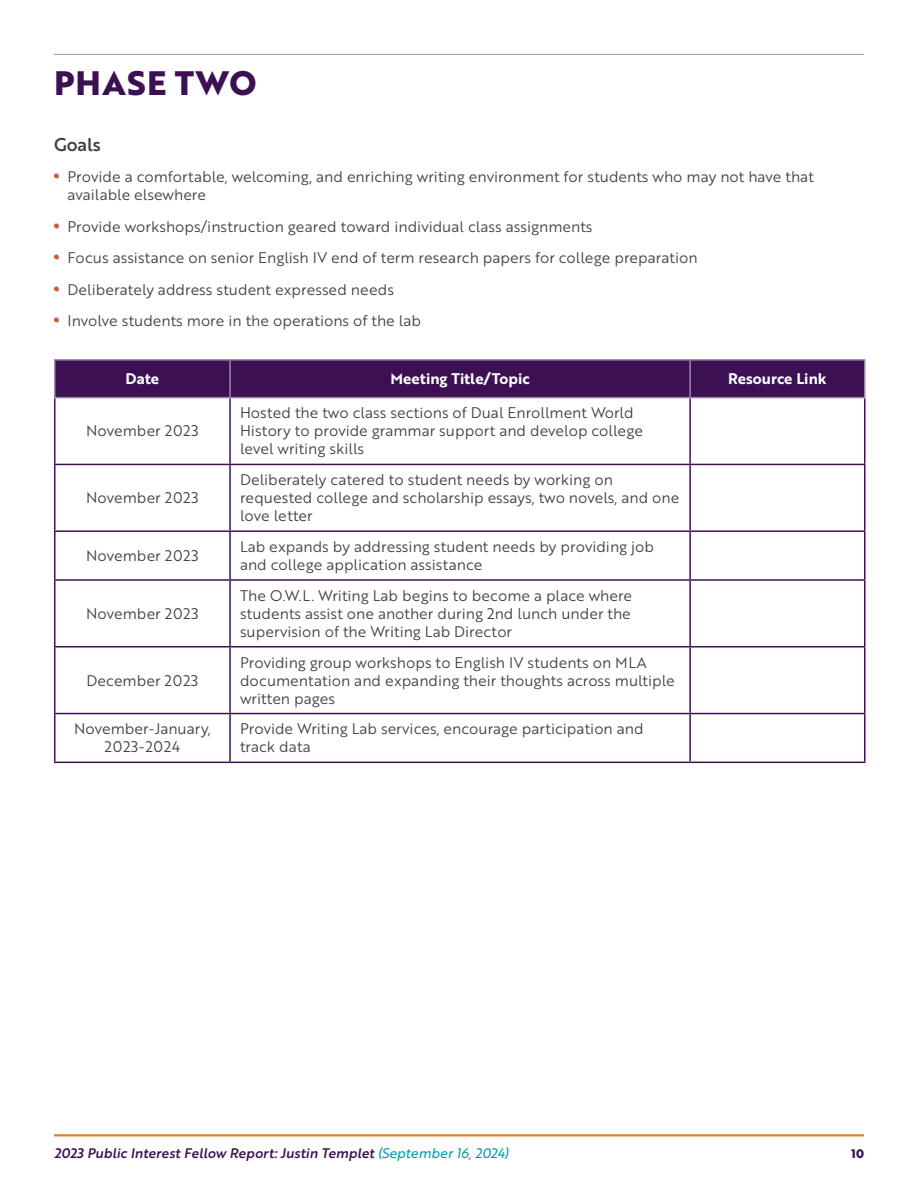
<style>
.page{position:relative;width:918px;height:1188px;background:#fff}
.page>*{position:absolute;margin:0;border:0;box-sizing:border-box;transform-origin:0 0}
.t1{font:700 33px "Brother 1816 Extra";letter-spacing:.04em;color:#3c1053}
.t2{font:18px "Brother 1816 Medium";color:#414042}
.t3{font:15px/18px "Brother 1816 Book";color:#414042}
.t4{font:15px "Brother 1816 Bold";color:#fff}
.t5{font:13.5px "Brother 1816 Medium Italic";letter-spacing:.005em;color:#3c1053}
.t6{font:700 12px "Brother 1816 Extra";color:#3c1053}
.s1{font-family:"Le Osler Rough";font-size:18px;color:#ca5d3d}
.s2{font-family:"Brother 1816 Regular Italic";color:#029caa}
</style>
<div class="page">
<hr style="left:54px;top:1134px;width:810px;height:2px;background:#dc8527">
<hr style="left:54px;top:54px;width:810px;height:1px;background:#939598">
<div style="left:56px;top:361px;width:808px;height:36px;background:#3c1053"></div>
<hr style="left:54px;top:398px;width:2px;height:66px;background:#3c1053">
<hr style="left:229px;top:398px;width:2px;height:66px;background:#3c1053">
<hr style="left:689px;top:398px;width:2px;height:66px;background:#3c1053">
<hr style="left:864px;top:398px;width:2px;height:66px;background:#3c1053">
<hr style="left:54px;top:464px;width:176px;height:1px;background:#3c1053">
<hr style="left:54px;top:465px;width:2px;height:65px;background:#3c1053">
<hr style="left:230px;top:464px;width:460px;height:1px;background:#3c1053">
<hr style="left:229px;top:465px;width:2px;height:65px;background:#3c1053">
<hr style="left:690px;top:464px;width:175px;height:1px;background:#3c1053">
<hr style="left:689px;top:465px;width:2px;height:65px;background:#3c1053">
<hr style="left:864px;top:465px;width:2px;height:65px;background:#3c1053">
<hr style="left:54px;top:530px;width:176px;height:2px;background:#3c1053">
<hr style="left:54px;top:532px;width:2px;height:47px;background:#3c1053">
<hr style="left:230px;top:530px;width:460px;height:2px;background:#3c1053">
<hr style="left:229px;top:532px;width:2px;height:47px;background:#3c1053">
<hr style="left:690px;top:530px;width:175px;height:2px;background:#3c1053">
<hr style="left:689px;top:532px;width:2px;height:47px;background:#3c1053">
<hr style="left:864px;top:532px;width:2px;height:47px;background:#3c1053">
<hr style="left:54px;top:579px;width:176px;height:2px;background:#3c1053">
<hr style="left:54px;top:581px;width:2px;height:65px;background:#3c1053">
<hr style="left:230px;top:579px;width:460px;height:2px;background:#3c1053">
<hr style="left:229px;top:581px;width:2px;height:65px;background:#3c1053">
<hr style="left:690px;top:579px;width:175px;height:2px;background:#3c1053">
<hr style="left:689px;top:581px;width:2px;height:65px;background:#3c1053">
<hr style="left:864px;top:581px;width:2px;height:65px;background:#3c1053">
<hr style="left:54px;top:646px;width:176px;height:2px;background:#3c1053">
<hr style="left:54px;top:648px;width:2px;height:65px;background:#3c1053">
<hr style="left:230px;top:646px;width:460px;height:2px;background:#3c1053">
<hr style="left:229px;top:648px;width:2px;height:65px;background:#3c1053">
<hr style="left:690px;top:646px;width:175px;height:2px;background:#3c1053">
<hr style="left:689px;top:648px;width:2px;height:65px;background:#3c1053">
<hr style="left:864px;top:648px;width:2px;height:65px;background:#3c1053">
<hr style="left:54px;top:713px;width:176px;height:1px;background:#3c1053">
<hr style="left:54px;top:714px;width:2px;height:48px;background:#3c1053">
<hr style="left:230px;top:713px;width:460px;height:1px;background:#3c1053">
<hr style="left:229px;top:714px;width:2px;height:48px;background:#3c1053">
<hr style="left:690px;top:713px;width:175px;height:1px;background:#3c1053">
<hr style="left:689px;top:714px;width:2px;height:48px;background:#3c1053">
<hr style="left:864px;top:714px;width:2px;height:48px;background:#3c1053">
<hr style="left:54px;top:762px;width:176px;height:1px;background:#3c1053">
<hr style="left:230px;top:762px;width:460px;height:1px;background:#3c1053">
<hr style="left:690px;top:762px;width:175px;height:1px;background:#3c1053">
<hr style="left:54px;top:359px;width:176px;height:2px;background:#9e87a9">
<hr style="left:54px;top:361px;width:2px;height:36px;background:#9e87a9">
<hr style="left:230px;top:359px;width:460px;height:2px;background:#9e87a9">
<hr style="left:229px;top:361px;width:2px;height:36px;background:#9e87a9">
<hr style="left:690px;top:359px;width:175px;height:2px;background:#9e87a9">
<hr style="left:689px;top:361px;width:2px;height:36px;background:#9e87a9">
<hr style="left:864px;top:361px;width:2px;height:36px;background:#9e87a9">
<hr style="left:54px;top:397px;width:176px;height:1px;background:#9e87a9">
<hr style="left:230px;top:397px;width:460px;height:1px;background:#9e87a9">
<hr style="left:690px;top:397px;width:175px;height:1px;background:#9e87a9">
<h1 class="t1" style="left:54px;top:58px;width:204px">PHASE TWO</h1>
<h3 class="t2" style="left:54px;top:131px;width:48px">Goals</h3>
<p class="t3" style="left:68px;top:167px;width:748px;text-indent:-14px"><span class="s1">•</span> Provide a comfortable, welcoming, and enriching writing environment for students who may not have that available elsewhere</p>
<p class="t3" style="left:54px;top:217px;width:540px"><span class="s1">•</span> Provide workshops/instruction geared toward individual class assignments</p>
<p class="t3" style="left:54px;top:248px;width:645px"><span class="s1">•</span> Focus assistance on senior English IV end of term research papers for college preparation</p>
<p class="t3" style="left:54px;top:280px;width:342px"><span class="s1">•</span> Deliberately address student expressed needs</p>
<p class="t3" style="left:54px;top:311px;width:369px"><span class="s1">•</span> Involve students more in the operations of the lab</p>
<p class="t4" style="left:126px;top:367px;width:35px">Date</p>
<p class="t4" style="left:390px;top:367px;width:141px">Meeting Title/Topic</p>
<p class="t4" style="left:728px;top:367px;width:100px">Resource Link</p>
<p class="t3" style="left:86px;top:421px;width:114px">November 2023</p>
<p class="t3" style="left:240px;top:403px;width:405px">Hosted the two class sections of Dual Enrollment World<br>History to provide grammar support and develop college level writing skills</p>
<p class="t3" style="left:86px;top:488px;width:114px">November 2023</p>
<p class="t3" style="left:240px;top:470px;width:441px">Deliberately catered to student needs by working on requested college and scholarship essays, two novels, and one love letter</p>
<p class="t3" style="left:86px;top:546px;width:114px">November 2023</p>
<p class="t3" style="left:240px;top:537px;width:416px">Lab expands by addressing student needs by providing job and college application assistance</p>
<p class="t3" style="left:86px;top:604px;width:114px">November 2023</p>
<p class="t3" style="left:240px;top:586px;width:394px;text-align:justify">The O.W.L. Writing Lab begins to become a place where students assist one another during 2nd lunch under the supervision of the Writing Lab Director</p>
<p class="t3" style="left:86px;top:671px;width:114px">December 2023</p>
<p class="t3" style="left:240px;top:653px;width:436px">Providing group workshops to English IV students on MLA documentation and expanding their thoughts across multiple written pages</p>
<p class="t3" style="left:74px;top:719px;width:138px;text-align:center">November-January,<br>2023-2024</p>
<p class="t3" style="left:240px;top:719px;width:405px">Provide Writing Lab services, encourage participation and track data</p>
<p class="t5" style="left:54px;top:1143px;width:456px">2023 Public Interest Fellow Report: Justin Templet <span class="s2">(September 16, 2024)</span></p>
<p class="t6" style="left:851px;top:1144px;width:14px">10</p>
</div>
